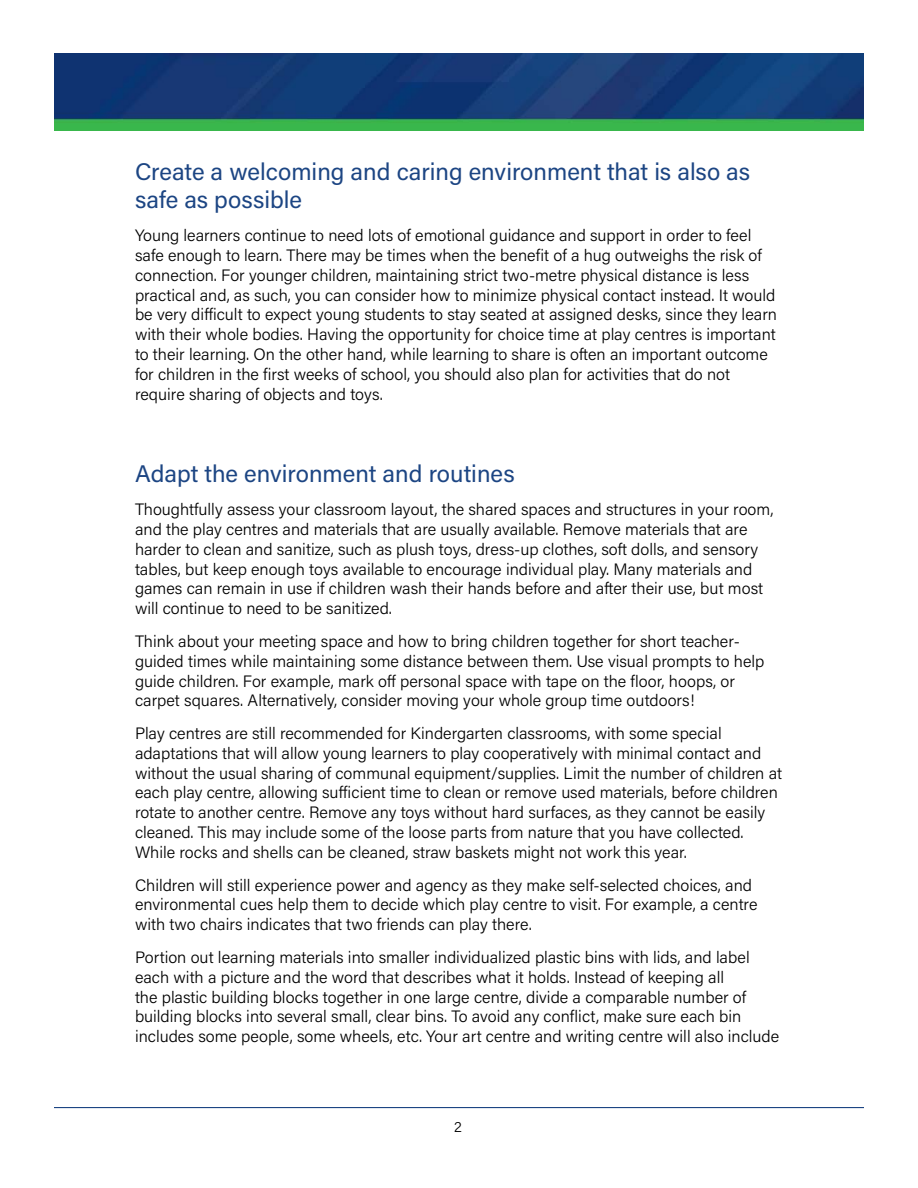
<style>
.page{position:relative;width:918px;height:1188px;background:#fff}
.page>*{position:absolute;margin:0;border:0;box-sizing:border-box;transform-origin:0 0}
.Head_B{font:24px/28.8px "Acumin Pro";color:#1c4583}
.Paragraph__12{font:300 16.5px/19.8px "Acumin Pro";color:#000}
.Paragraph__5{font:300 16.5px/19.8px "Acumin Pro";color:#000}
.t1{font:300 15px "Acumin Pro";color:#000}
</style>
<div class="page">
<img style="left:54px;top:54px;width:810px;height:77px">
<hr style="left:54px;top:1107px;width:810px;height:1px;background:#1c4583">
<h2 class="Head_B" style="left:135px;top:156px;width:617px">Create a welcoming and caring environment that is also as safe as possible</h2>
<p class="Paragraph__5" style="left:135px;top:225px;width:643px">Young learners continue to need lots of emotional guidance and support in order to feel safe enough to learn. There may be times when the benefit of a hug outweighs the risk of connection. For younger children, maintaining strict two-metre physical distance is less practical and, as such, you can consider how to minimize physical contact instead. It would be very difficult to expect young students to stay seated at assigned desks, since they learn with their whole bodies. Having the opportunity for choice time at play centres is important to their learning. On the other hand, while learning to share is often an important outcome for children in the first weeks of school, you should also plan for activities that do not require sharing of objects and toys.</p>
<h2 class="Head_B" style="left:135px;top:459px;width:381px">Adapt the environment and routines</h2>
<p class="Paragraph__12" style="left:135px;top:499px;width:640px">Thoughtfully assess your classroom layout, the shared spaces and structures in your room, and the play centres and materials that are usually available. Remove materials that are harder to clean and sanitize, such as plush toys, dress-up clothes, soft dolls, and sensory tables, but keep enough toys available to encourage individual play. Many materials and games can remain in use if children wash their hands before and after their use, but most will continue to need to be sanitized.</p>
<p class="Paragraph__12" style="left:135px;top:631px;width:631px">Think about your meeting space and how to bring children together for short teacher&shy;guided times while maintaining some distance between them. Use visual prompts to help guide children. For example, mark off personal space with tape on the floor, hoops, or carpet squares. Alternatively, consider moving your whole group time outdoors!</p>
<p class="Paragraph__12" style="left:135px;top:723px;width:649px">Play centres are still recommended for Kindergarten classrooms, with some special adaptations that will allow young learners to play cooperatively with minimal contact and without the usual sharing of communal equipment/supplies. Limit the number of children at each play centre, allowing sufficient time to clean or remove used materials, before children rotate to another centre. Remove any toys without hard surfaces, as they cannot be easily cleaned. This may include some of the loose parts from nature that you have collected.<br>While rocks and shells can be cleaned, straw baskets might not work this year.</p>
<p class="Paragraph__12" style="left:135px;top:874px;width:624px">Children will still experience power and agency as they make self-selected choices, and environmental cues help them to decide which play centre to visit. For example, a centre with two chairs indicates that two friends can play there.</p>
<p class="Paragraph__12" style="left:135px;top:947px;width:646px">Portion out learning materials into smaller individualized plastic bins with lids, and label each with a picture and the word that describes what it holds. Instead of keeping all<br>the plastic building blocks together in one large centre, divide a comparable number of building blocks into several small, clear bins. To avoid any conflict, make sure each bin includes some people, some wheels, etc. Your art centre and writing centre will also include</p>
<p class="t1" style="left:454px;top:1116px;width:9px">2</p>
</div>
